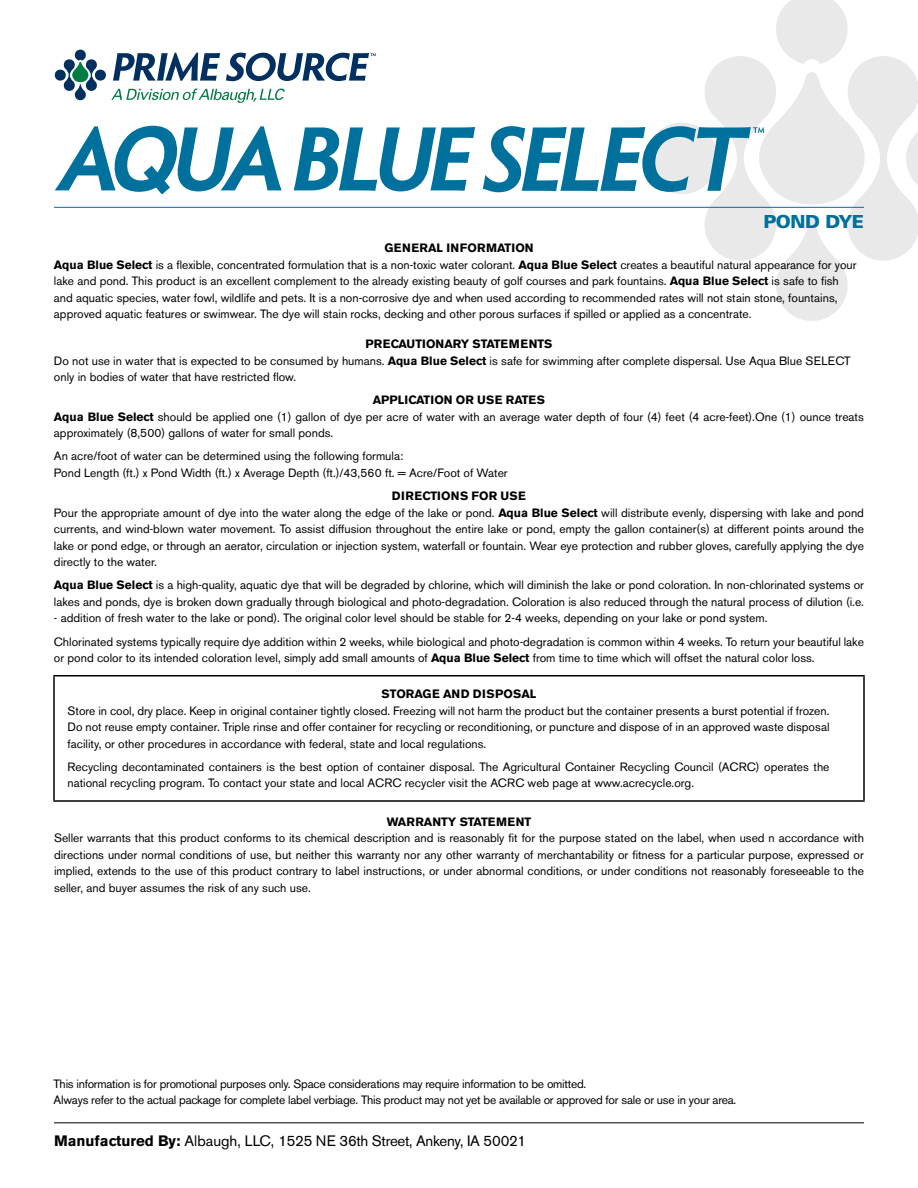
<style>
.page{position:relative;width:918px;height:1188px;background:#fff}
.page>*{position:absolute;margin:0;border:0;box-sizing:border-box;transform-origin:0 0}
.t1{font:900 18px "Univers";letter-spacing:-.02em;color:#00709c}
.t2{font:15px "Akzidenz Grotesk BE";letter-spacing:-.02em;color:#000}
.t3{font:12px/16.5px "Akzidenz Grotesk BE";color:#000}
.t4{font:12px/16.5px "Akzidenz Grotesk BE";letter-spacing:-.02em;color:#000}
.t5{font:700 12px "Akzidenz Grotesk BE";color:#000}
.s1{font-weight:700}
</style>
<div class="page">
<hr style="left:54px;top:1122px;width:810px;height:1px;background:#000">
<svg style="left:55px;top:50px;width:321px;height:53px"></svg>
<svg style="left:55px;top:126px;width:227px;height:68px"></svg>
<svg style="left:294px;top:127px;width:181px;height:64px"></svg>
<svg style="left:483px;top:0;width:435px;height:321px"></svg>
<hr style="left:54px;top:207px;width:810px;height:1px;background:#00709c">
<hr style="left:53px;top:675px;width:812px;height:1px;background:#000">
<hr style="left:53px;top:676px;width:2px;height:124px;background:#000">
<hr style="left:863px;top:676px;width:2px;height:124px;background:#000">
<hr style="left:53px;top:800px;width:812px;height:2px;background:#000">
<h1 class="t1" style="left:763px;top:210px;width:102px">POND DYE</h1>
<p class="t3" style="left:54px;top:240px;width:804px;text-indent:330px"><span class="s1">GENERAL INFORMATION<br>Aqua Blue Select</span> is a flexible, concentrated formulation that is a non-toxic water colorant. <span class="s1">Aqua Blue Select</span> creates a beautiful natural appearance for your lake and pond. This product is an excellent complement to the already existing beauty of golf courses and park fountains. <span class="s1">Aqua Blue Select</span> is safe to fish and aquatic species, water fowl, wildlife and pets. It is a non-corrosive dye and when used according to recommended rates will not stain stone, fountains, approved aquatic features or swimwear. The dye will stain rocks, decking and other porous surfaces if spilled or applied as a concentrate.</p>
<p class="t3" style="left:54px;top:336px;width:798px;text-indent:312px"><span class="s1">PRECAUTIONARY STATEMENTS<br></span>Do not use in water that is expected to be consumed by humans. <span class="s1">Aqua Blue Select</span> is safe for swimming after complete dispersal. Use Aqua Blue SELECT only in bodies of water that have restricted flow.</p>
<p class="t3" style="left:54px;top:392px;width:811px;text-indent:319px"><span class="s1">APPLICATION OR USE RATES<br>Aqua Blue Select</span> should be applied one (1) gallon of dye per acre of water with an average water depth of four (4) feet (4 acre-feet).One (1) ounce treats approximately (8,500) gallons of water for small ponds.</p>
<p class="t3" style="left:54px;top:448px;width:455px">An acre/foot of water can be determined using the following formula:<br>Pond Length (ft.) x Pond Width (ft.) x Average Depth (ft.)/43,560 ft. = Acre/Foot of Water</p>
<p class="t3" style="left:54px;top:488px;width:812px;text-indent:338px"><span class="s1">DIRECTIONS FOR USE<br></span>Pour the appropriate amount of dye into the water along the edge of the lake or pond. <span class="s1">Aqua Blue Select</span> will distribute evenly, dispersing with lake and pond currents, and wind-blown water movement. To assist diffusion throughout the entire lake or pond, empty the gallon container(s) at different points around the lake or pond edge, or through an aerator, circulation or injection system, waterfall or fountain. Wear eye protection and rubber gloves, carefully applying the dye directly to the water.</p>
<p class="t3" style="left:54px;top:577px;width:812px"><span class="s1">Aqua Blue Select</span> is a high-quality, aquatic dye that will be degraded by chlorine, which will diminish the lake or pond coloration. In non-chlorinated systems or lakes and ponds, dye is broken down gradually through biological and photo-degradation. Coloration is also reduced through the natural process of dilution (i.e.</p>
<p class="t3" style="left:54px;top:607px;width:812px;line-height:23.2px">- addition of fresh water to the lake or pond). The original color level should be stable for 2-4 weeks, depending on your lake or pond system.<br>Chlorinated systems typically require dye addition within 2 weeks, while biological and photo-degradation is common within 4 weeks. To return your beautiful lake</p>
<p class="t3" style="left:54px;top:650px;width:761px">or pond color to its intended coloration level, simply add small amounts of <span class="s1">Aqua Blue Select</span> from time to time which will offset the natural color loss.</p>
<p class="t5" style="left:382px;top:687px;width:156px">STORAGE AND DISPOSAL</p>
<p class="t3" style="left:68px;top:702px;width:764px">Store in cool, dry place. Keep in original container tightly closed. Freezing will not harm the product but the container presents a burst potential if frozen.<br>Do not reuse empty container. Triple rinse and offer container for recycling or reconditioning, or puncture and dispose of in an approved waste disposal facility, or other procedures in accordance with federal, state and local regulations.</p>
<p class="t3" style="left:68px;top:759px;width:764px">Recycling decontaminated containers is the best option of container disposal. The Agricultural Container Recycling Council (ACRC) operates the national recycling program. To contact your state and local ACRC recycler visit the ACRC web page at www.acrecycle.org.</p>
<p class="t5" style="left:387px;top:815px;width:146px">WARRANTY STATEMENT</p>
<p class="t3" style="left:54px;top:830px;width:812px;text-align:justify">Seller warrants that this product conforms to its chemical description and is reasonably fit for the purpose stated on the label, when used n accordance with directions under normal conditions of use, but neither this warranty nor any other warranty of merchantability or fitness for a particular purpose, expressed or implied, extends to the use of this product contrary to label instructions, or under abnormal conditions, or under conditions not reasonably foreseeable to the seller, and buyer assumes the risk of any such use.</p>
<p class="t4" style="left:54px;top:1075px;width:683px">This information is for promotional purposes only. Space considerations may require information to be omitted.<br>Always refer to the actual package for complete label verbiage. This product may not yet be available or approved for sale or use in your area.</p>
<p class="t2" style="left:54px;top:1132px;width:474px"><span class="s1">Manufactured By:</span> Albaugh, LLC, 1525 NE 36th Street, Ankeny, IA 50021</p>
</div>
